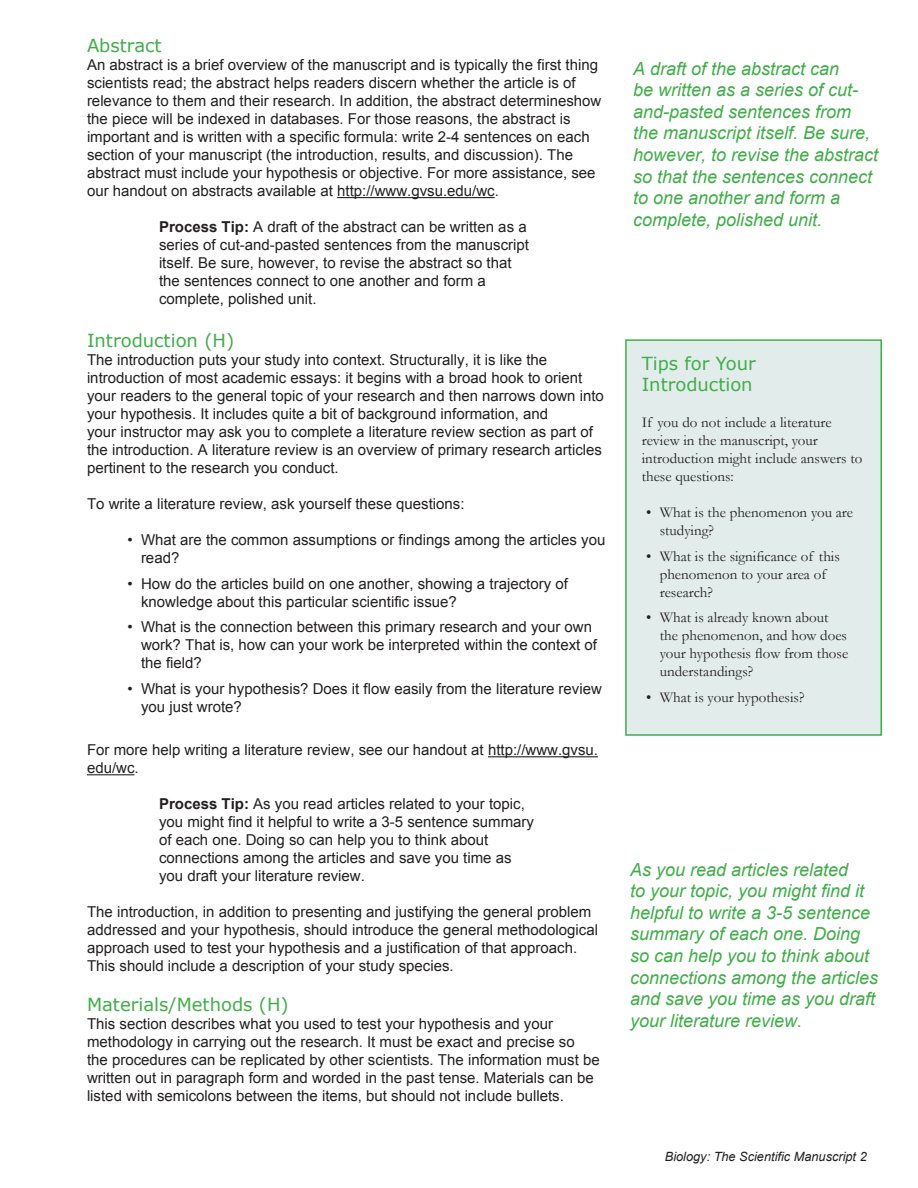
<style>
.page{position:relative;width:918px;height:1188px;background:#fff}
.page>*{position:absolute;margin:0;border:0;box-sizing:border-box;transform-origin:0 0}
.Right_Column_Box{font:italic 18px/21.6px "Arial";color:#40ae49}
.Sub_Header{font:18px/21.6px "MS Reference Sans Serif";color:#40ae49}
.Basil_Text{font:15px/18px "Arial";color:#231f20}
.Example{font:15px/18px "Arial";color:#231f20}
.Bullet_Lists{font:15px/18px "Arial";color:#231f20}
.Bullet_List_in_Box{font:15px/18px "Garamond";color:#231f20}
.Basil_Text_in_Box{font:15px/18px "Garamond";color:#231f20}
.Page_Numbers{font:italic 12.75px "Arial";color:#231f20}
.s1{font-weight:700}
</style>
<div class="page">
<hr style="left:337px;top:197px;width:158px;height:1px;background:#231f20">
<hr style="left:488px;top:756px;width:110px;height:1px;background:#231f20">
<hr style="left:87px;top:774px;width:48px;height:1px;background:#231f20">
<div style="left:626px;top:340px;width:255px;height:395px;background:#e2ecea"></div>
<div style="left:625px;top:339px;width:257px;height:397px;border:2px solid #40ae49"></div>
<p class="Sub_Header" style="left:87px;top:34px;width:76px">Abstract</p>
<p class="Basil_Text" style="left:87px;top:56px;width:516px">An abstract is a brief overview of the manuscript and is typically the first thing scientists read; the abstract helps readers discern whether the article is of relevance to them and their research. In addition, the abstract determineshow the piece will be indexed in databases. For those reasons, the abstract is</p>
<p class="Basil_Text" style="left:87px;top:128px;width:510px">important and is written with a specific formula: write 2-4 sentences on each section of your manuscript (the introduction, results, and discussion). The abstract must include your hypothesis or objective. For more assistance, see our handout on abstracts available at http://www.gvsu.edu/wc.</p>
<p class="Example" style="left:159px;top:218px;width:372px"><span class="s1">Process Tip:</span> A draft of the abstract can be written as a series of cut-and-pasted sentences from the manuscript itself. Be sure, however, to revise the abstract so that the sentences connect to one another and form a complete, polished unit.</p>
<p class="Sub_Header" style="left:87px;top:329px;width:149px">Introduction (H)</p>
<p class="Basil_Text" style="left:87px;top:351px;width:518px">The introduction puts your study into context. Structurally, it is like the introduction of most academic essays: it begins with a broad hook to orient your readers to the general topic of your research and then narrows down into your hypothesis. It includes quite a bit of background information, and</p>
<p class="Basil_Text" style="left:87px;top:423px;width:517px">your instructor may ask you to complete a literature review section as part of the introduction. A literature review is an overview of primary research articles pertinent to the research you conduct.</p>
<p class="Basil_Text" style="left:87px;top:495px;width:379px">To write a literature review, ask yourself these questions:</p>
<p class="Bullet_Lists" style="left:141px;top:531px;width:466px">What are the common assumptions or findings among the articles you read?</p>
<p class="Bullet_Lists" style="left:141px;top:575px;width:428px">How do the articles build on one another, showing a trajectory of knowledge about this particular scientific issue?</p>
<p class="Bullet_Lists" style="left:141px;top:618px;width:458px">What is the connection between this primary research and your own work? That is, how can your work be interpreted within the context of the field?</p>
<p class="Bullet_Lists" style="left:141px;top:680px;width:462px">What is your hypothesis? Does it flow easily from the literature review you just wrote?</p>
<p class="Basil_Text" style="left:87px;top:741px;width:513px">For more help writing a literature review, see our handout at http://www.gvsu. edu/wc.</p>
<p class="Example" style="left:159px;top:795px;width:377px"><span class="s1">Process Tip:</span> As you read articles related to your topic, you might find it helpful to write a 3-5 sentence summary of each one. Doing so can help you to think about connections among the articles and save you time as you draft your literature review.</p>
<p class="Basil_Text" style="left:87px;top:903px;width:513px">The introduction, in addition to presenting and justifying the general problem addressed and your hypothesis, should introduce the general methodological approach used to test your hypothesis and a justification of that approach.<br>This should include a description of your study species.</p>
<p class="Sub_Header" style="left:87px;top:993px;width:203px">Materials/Methods (H)</p>
<p class="Basil_Text" style="left:87px;top:1015px;width:514px">This section describes what you used to test your hypothesis and your methodology in carrying out the research. It must be exact and precise so<br>the procedures can be replicated by other scientists. The information must be written out in paragraph form and worded in the past tense. Materials can be listed with semicolons between the items, but should not include bullets.</p>
<p class="Basil_Text" style="left:128px;top:531px;width:7px">•</p>
<p class="Basil_Text" style="left:128px;top:575px;width:7px">•</p>
<p class="Basil_Text" style="left:128px;top:618px;width:7px">•</p>
<p class="Basil_Text" style="left:128px;top:680px;width:7px">•</p>
<p class="Right_Column_Box" style="left:633px;top:58px;width:247px">A draft of the abstract can<br>be written as a series of cut&shy;and-pasted sentences from the manuscript itself. Be sure, however, to revise the abstract so that the sentences connect to one another and form a complete, polished unit.</p>
<p class="Sub_Header" style="left:642px;top:352px;width:116px">Tips for Your<br>Introduction</p>
<p class="Basil_Text_in_Box" style="left:642px;top:413px;width:222px">If you do not include a literature review in the manuscript, your introduction might include answers to these questions:</p>
<p class="Bullet_List_in_Box" style="left:660px;top:503px;width:195px">What is the phenomenon you are studying?</p>
<p class="Bullet_List_in_Box" style="left:660px;top:547px;width:182px">What is the significance of this phenomenon to your area of research?</p>
<p class="Bullet_List_in_Box" style="left:660px;top:608px;width:190px">What is already known about the phenomenon, and how does your hypothesis flow from those understandings?</p>
<p class="Bullet_List_in_Box" style="left:660px;top:688px;width:146px">What is your hypothesis?</p>
<p class="Basil_Text_in_Box" style="left:646px;top:503px;width:7px">•</p>
<p class="Basil_Text_in_Box" style="left:646px;top:547px;width:7px">•</p>
<p class="Basil_Text_in_Box" style="left:646px;top:608px;width:7px">•</p>
<p class="Basil_Text_in_Box" style="left:646px;top:688px;width:7px">•</p>
<p class="Right_Column_Box" style="left:630px;top:859px;width:250px">As you read articles related<br>to your topic, you might find it helpful to write a 3-5 sentence summary of each one. Doing so can help you to think about connections among the articles and save you time as you draft your literature review.</p>
<p class="Page_Numbers" style="left:665px;top:1149px;width:193px">Biology: The Scientific Manuscript</p>
</div>
